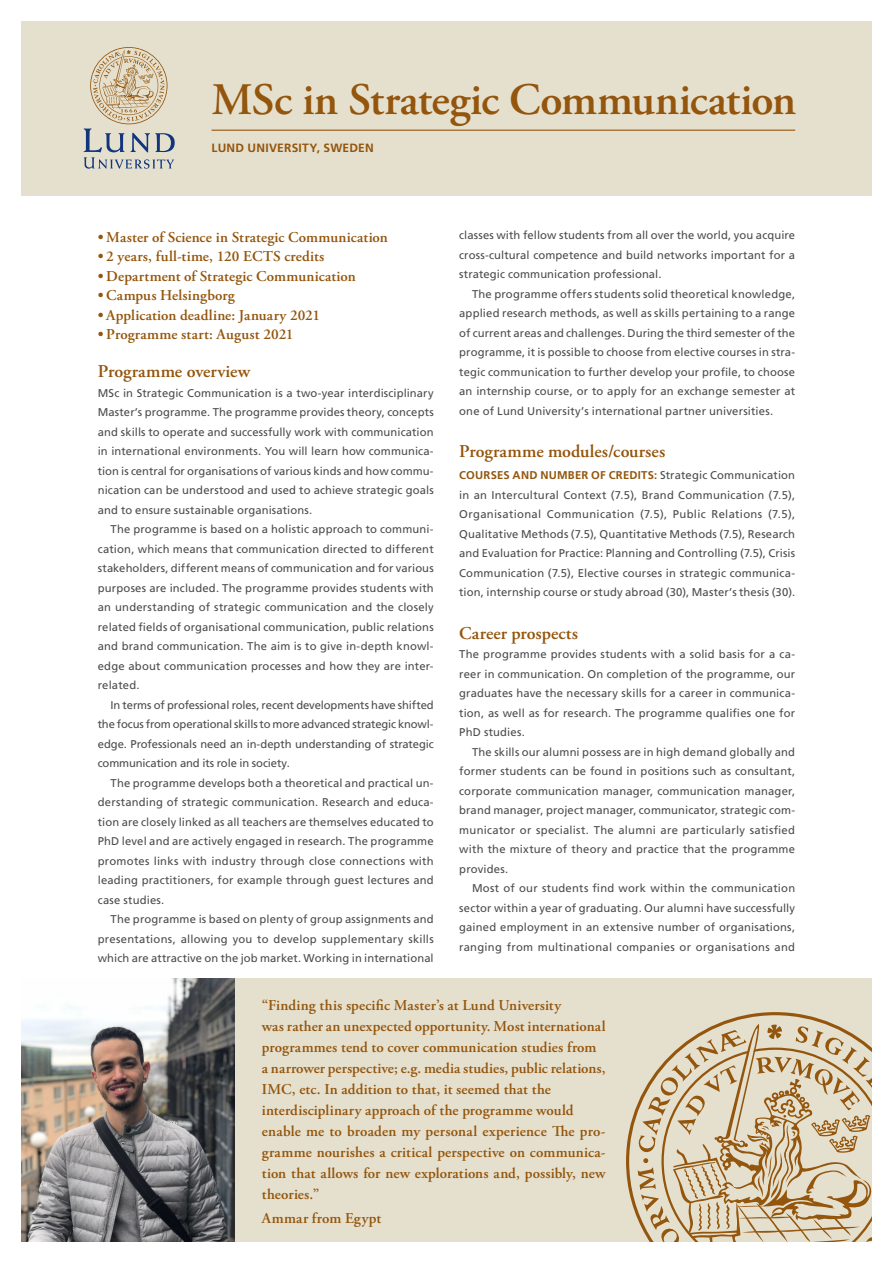
<style>
.page{position:relative;width:893px;height:1263px;background:#fff}
.page>*{position:absolute;margin:0;border:0;box-sizing:border-box;transform-origin:0 0}
.Headline___Programme{font:600 45px "Adobe Garamond Pro";letter-spacing:-.01em;color:#94550c}
.SubHEADLINE{font:600 18px "Adobe Garamond Pro";color:#94550c}
.quote{font:600 15px/21.1px "Adobe Garamond Pro";letter-spacing:.005em;color:#94550c}
.Chapter{font:700 12px "Frutiger LT Std";letter-spacing:.02em;color:#94550c}
.kurser_bodycopy{font:11.25px/19.5px "Frutiger LT Std";letter-spacing:.015em;color:#4b4c4d;text-align:justify}
.SubHeadline_2{font:11.25px/19.5px "Frutiger LT Std";letter-spacing:.015em;color:#4b4c4d;text-align:justify}
.s1{font-weight:700;color:#94550c}
</style>
<div class="page">
<div style="left:21px;top:21px;width:851px;height:175px;background:#e5e0ce"></div>
<hr style="left:212px;top:130px;width:583px;height:1px;background:#94550c">
<div style="left:21px;top:978px;width:851px;height:264px;background:#e5e0ce"></div>
<img style="left:21px;top:978px;width:213px;height:264px">
<svg style="left:84px;top:47px;width:91px;height:122px"></svg>
<svg style="left:626px;top:1012px;width:202px;height:208px"></svg>
<svg style="left:638px;top:1022px;width:234px;height:220px"></svg>
<p class="Headline___Programme" style="left:212px;top:74px;width:586px">MSc in Strategic Communication</p>
<p class="Chapter" style="left:212px;top:141px;width:164px">LUND UNIVERSITY, SWEDEN</p>
<p class="quote" style="left:98px;top:226px;width:292px">• Master of Science in Strategic Communication</p>
<p class="quote" style="left:98px;top:246px;width:228px">• 2 years, full-time, 120 ECTS credits</p>
<p class="quote" style="left:98px;top:265px;width:260px">• Department of Strategic Communication</p>
<p class="quote" style="left:98px;top:285px;width:138px">• Campus Helsingborg</p>
<p class="quote" style="left:98px;top:304px;width:224px">• Application deadline: January 2021</p>
<p class="quote" style="left:98px;top:324px;width:197px">• Programme start: August 2021</p>
<p class="SubHEADLINE" style="left:98px;top:361px;width:154px">Programme overview</p>
<p class="kurser_bodycopy" style="left:98px;top:383px;width:337px">MSc in Strategic Communication is a two-year interdisciplinary Master’s programme. The programme provides theory, concepts and skills to operate and successfully work with communication in international environments. You will learn how communica&shy;tion is central for organisations of various kinds and how commu&shy;nication can be understood and used to achieve strategic goals and to ensure sustainable organisations.</p>
<p class="kurser_bodycopy" style="left:98px;top:520px;width:337px;text-indent:13px">The programme is based on a holistic approach to communi&shy;cation, which means that communication directed to different stakeholders, different means of communication and for various purposes are included. The programme provides students with an understanding of strategic communication and the closely related fields of organisational communication, public relations and brand communication. The aim is to give in-depth knowl&shy;edge about communication processes and how they are inter&shy;related.</p>
<p class="kurser_bodycopy" style="left:98px;top:695px;width:337px;text-indent:13px">In terms of professional roles, recent developments have shifted the focus from operational skills to more advanced strategic knowl&shy;edge. Professionals need an in-depth understanding of strategic communication and its role in society.</p>
<p class="kurser_bodycopy" style="left:98px;top:773px;width:337px;text-indent:13px">The programme develops both a theoretical and practical un&shy;derstanding of strategic communication. Research and educa&shy;tion are closely linked as all teachers are themselves educated to PhD level and are actively engaged in research. The programme promotes links with industry through close connections with leading practitioners, for example through guest lectures and case studies.</p>
<p class="kurser_bodycopy" style="left:98px;top:910px;width:337px;text-indent:13px">The programme is based on plenty of group assignments and presentations, allowing you to develop supplementary skills which are attractive on the job market. Working in international</p>
<p class="kurser_bodycopy" style="left:459px;top:226px;width:337px">classes with fellow students from all over the world, you acquire cross-cultural competence and build networks important for a strategic communication professional.</p>
<p class="kurser_bodycopy" style="left:459px;top:284px;width:337px;text-indent:13px">The programme offers students solid theoretical knowledge, applied research methods, as well as skills pertaining to a range of current areas and challenges. During the third semester of the programme, it is possible to choose from elective courses in stra&shy;tegic communication to further develop your profile, to choose an internship course, or to apply for an exchange semester at one of Lund University’s international partner universities.</p>
<p class="SubHEADLINE" style="left:459px;top:441px;width:208px">Programme modules/courses</p>
<p class="SubHeadline_2" style="left:459px;top:466px;width:337px"><span class="s1">COURSES AND NUMBER OF CREDITS:</span> Strategic Communication in an Intercultural Context (7.5), Brand Communication (7.5), Organisational Communication (7.5), Public Relations (7.5), Qualitative Methods (7.5), Quantitative Methods (7.5), Research and Evaluation for Practice: Planning and Controlling (7.5), Crisis Communication (7.5), Elective courses in strategic communica&shy;tion, internship course or study abroad (30), Master’s thesis (30).</p>
<p class="SubHEADLINE" style="left:459px;top:623px;width:120px">Career prospects</p>
<p class="kurser_bodycopy" style="left:459px;top:645px;width:337px">The programme provides students with a solid basis for a ca&shy;reer in communication. On completion of the programme, our graduates have the necessary skills for a career in communica&shy;tion, as well as for research. The programme qualifies one for PhD studies.</p>
<p class="kurser_bodycopy" style="left:459px;top:742px;width:337px;text-indent:13px">The skills our alumni possess are in high demand globally and former students can be found in positions such as consultant, corporate communication manager, communication manager, brand manager, project manager, communicator, strategic com&shy;municator or specialist. The alumni are particularly satisfied with the mixture of theory and practice that the programme provides.</p>
<p class="kurser_bodycopy" style="left:459px;top:879px;width:337px;text-indent:13px">Most of our students find work within the communication sector within a year of graduating. Our alumni have successfully gained employment in an extensive number of organisations, ranging from multinational companies or organisations and</p>
<p class="quote" style="left:262px;top:995px;width:301px">“Finding this specific Master’s at Lund University</p>
<p class="quote" style="left:262px;top:1016px;width:345px">was rather an unexpected opportunity. Most international programmes tend to cover communication studies from</p>
<p class="quote" style="left:262px;top:1058px;width:345px">a narrower perspective; e.g. media studies, public relations,<br>IMC, etc. In addition to that, it seemed that the</p>
<p class="quote" style="left:262px;top:1100px;width:313px">interdisciplinary approach of the programme would</p>
<p class="quote" style="left:262px;top:1121px;width:345px;text-align:justify">enable me to broaden my personal experience The pro&shy;gramme nourishes a critical perspective on communica&shy;tion that allows for new explorations and, possibly, new theories.”</p>
<p class="quote" style="left:262px;top:1208px;width:121px">Ammar from Egypt</p>
</div>
